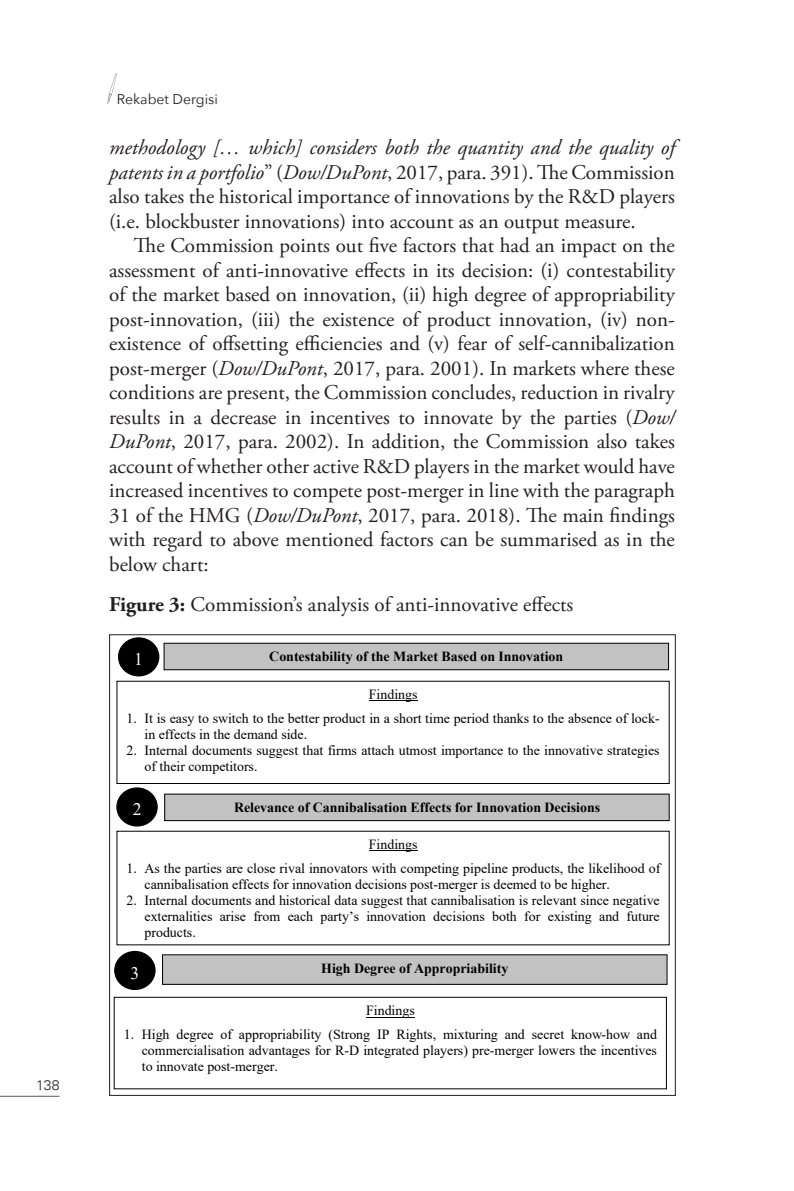
<style>
.page{position:relative;width:794px;height:1191px;background:#fff}
.page>*{position:absolute;margin:0;border:0;box-sizing:border-box;transform-origin:0 0}
.t1{font:21px/24.5px "Adobe Garamond Pro";color:#231f20;text-align:justify}
.t2{font:17.5px "Times New Roman";color:#fff}
.t3{font:14px/16.1px "Times New Roman";color:#000}
.t4{font:700 14px "Times New Roman";color:#000}
.t5{font:14px "Avenir Next";color:#231f20}
.t6{font:300 14px "Univers";color:#231f20}
.s1{font-style:italic}
.s2{font-weight:700}
</style>
<div class="page">
<svg style="left:107px;top:73px;width:10px;height:31px"></svg>
<hr style="left:0;top:1095px;width:59px;height:1px;background:#57585a">
<div style="left:164px;top:643px;width:504px;height:27px;background:#c2c2c2"></div>
<div style="left:164px;top:643px;width:505px;height:27px;border:1px solid #000"></div>
<div style="left:119px;top:638px;width:40px;height:38px;background:#000;border-radius:50%"></div>
<div style="left:118px;top:637px;width:41px;height:39px;border:1px solid #000;border-radius:50%"></div>
<div style="left:116px;top:681px;width:553px;height:103px;border:1px solid #000"></div>
<hr style="left:369px;top:700px;width:48px;height:1px;background:#000">
<div style="left:117px;top:788px;width:40px;height:38px;background:#000;border-radius:50%"></div>
<div style="left:116px;top:787px;width:42px;height:39px;border:1px solid #000;border-radius:50%"></div>
<div style="left:165px;top:794px;width:504px;height:26px;background:#c2c2c2"></div>
<div style="left:164px;top:793px;width:505px;height:28px;border:1px solid #000"></div>
<hr style="left:369px;top:850px;width:48px;height:1px;background:#000">
<div style="left:115px;top:951px;width:40px;height:38px;background:#000;border-radius:50%"></div>
<div style="left:114px;top:951px;width:42px;height:39px;border:1px solid #000;border-radius:50%"></div>
<div style="left:162px;top:954px;width:505px;height:30px;background:#c2c2c2"></div>
<div style="left:114px;top:996px;width:553px;height:93px;border:1px solid #000"></div>
<hr style="left:366px;top:1017px;width:49px;height:1px;background:#000">
<p class="t6" style="left:36px;top:1077px;width:25px">138</p>
<p class="t5" style="left:117px;top:87px;width:103px">Rekabet Dergisi</p>
<p class="t1" style="left:109px;top:136px;width:567px"><span class="s1">methodology [… which] considers both the quantity and the quality of patents in a portfolio</span>” (<span class="s1">Dow/DuPont</span>, 2017, para. 391). The Commission also takes the historical importance of innovations by the R&amp;D players (i.e. blockbuster innovations) into account as an output measure.</p>
<p class="t1" style="left:109px;top:234px;width:567px;text-indent:25px">The Commission points out five factors that had an impact on the assessment of anti-innovative effects in its decision: (i) contestability of the market based on innovation, (ii) high degree of appropriability post-innovation, (iii) the existence of product innovation, (iv) non&shy;existence of offsetting efficiencies and (v) fear of self-cannibalization post-merger (<span class="s1">Dow/DuPont</span>, 2017, para. 2001). In markets where these conditions are present, the Commission concludes, reduction in rivalry results in a decrease in incentives to innovate by the parties (<span class="s1">Dow/ DuPont</span>, 2017, para. 2002). In addition, the Commission also takes account of whether other active R&amp;D players in the market would have increased incentives to compete post-merger in line with the paragraph 31 of the HMG (<span class="s1">Dow/DuPont</span>, 2017, para. 2018). The main findings with regard to above mentioned factors can be summarised as in the below chart:</p>
<p class="t1" style="left:109px;top:593px;width:465px"><span class="s2">Figure 3:</span> Commission’s analysis of anti-innovative effects</p>
<p class="t2" style="left:134px;top:646px;width:10px">1</p>
<p class="t4" style="left:269px;top:646px;width:295px">Contestability of the Market Based on Innovation</p>
<p class="t3" style="left:369px;top:686px;width:50px">Findings</p>
<p class="t3" style="left:144px;top:710px;width:517px;text-indent:-18px">1. It is easy to switch to the better product in a short time period thanks to the absence of lock&shy;in effects in the demand side.</p>
<p class="t3" style="left:144px;top:741px;width:516px;text-indent:-18px">2. Internal documents suggest that firms attach utmost importance to the innovative strategies of their competitors.</p>
<p class="t2" style="left:133px;top:797px;width:10px">2</p>
<p class="t4" style="left:234px;top:797px;width:368px">Relevance of Cannibalisation Effects for Innovation Decisions</p>
<p class="t3" style="left:369px;top:836px;width:50px">Findings</p>
<p class="t3" style="left:144px;top:859px;width:517px;text-indent:-18px">1. As the parties are close rival innovators with competing pipeline products, the likelihood of cannibalisation effects for innovation decisions post-merger is deemed to be higher.</p>
<p class="t3" style="left:144px;top:891px;width:517px;text-align:justify;text-indent:-18px">2. Internal documents and historical data suggest that cannibalisation is relevant since negative externalities arise from each party’s innovation decisions both for existing and future products.</p>
<p class="t2" style="left:131px;top:960px;width:10px">3</p>
<p class="t4" style="left:321px;top:958px;width:189px">High Degree of Appropriability</p>
<p class="t3" style="left:366px;top:1002px;width:50px">Findings</p>
<p class="t3" style="left:142px;top:1025px;width:517px;text-align:justify;text-indent:-18px">1. High degree of appropriability (Strong IP Rights, mixturing and secret know-how and commercialisation advantages for R-D integrated players) pre-merger lowers the incentives to innovate post-merger.</p>
</div>
